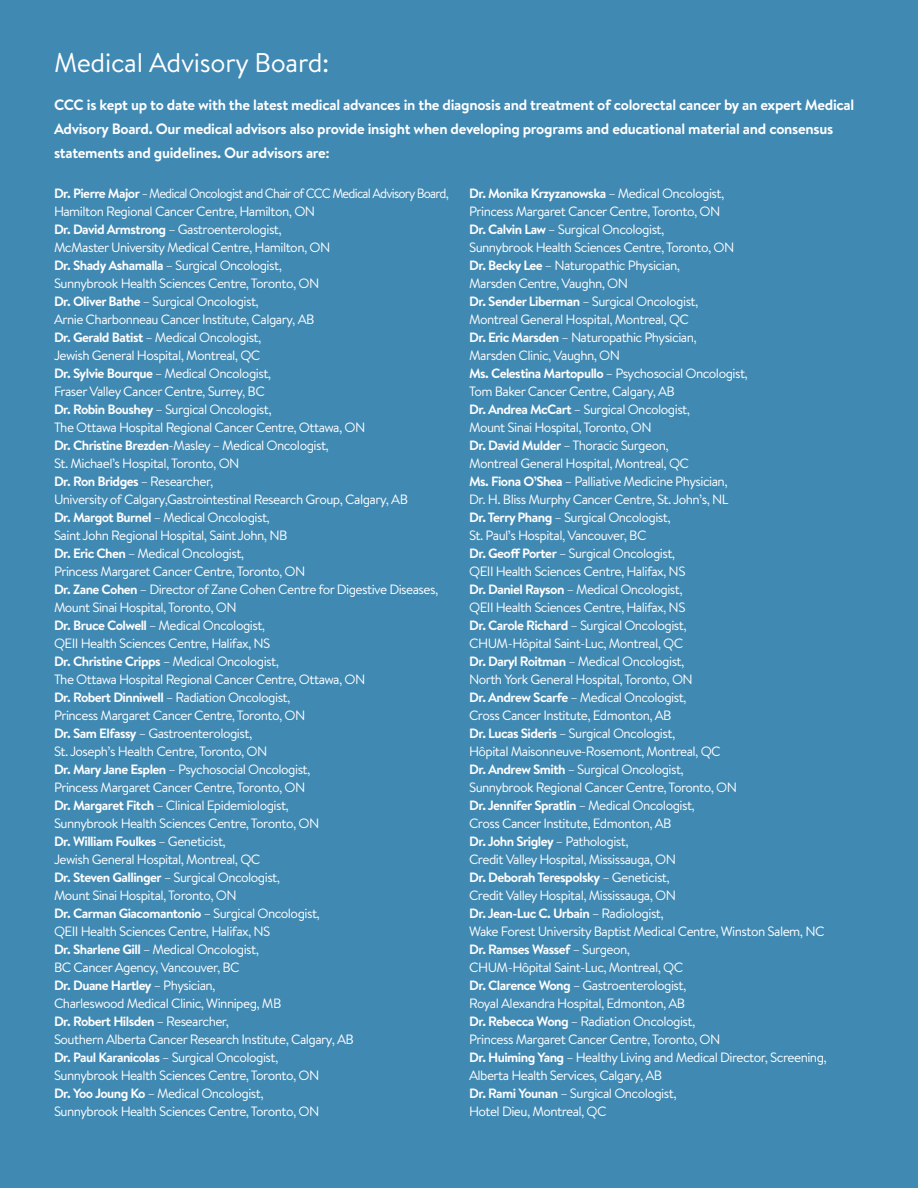
<style>
.page{position:relative;width:918px;height:1188px;background:#4089b3}
.page>*{position:absolute;margin:0;border:0;box-sizing:border-box;transform-origin:0 0}
.t1{font:27px "Brandon Text";letter-spacing:-.01em;color:#fff}
.t2{font:700 15px/24px "Brandon Text";letter-spacing:-.02em;color:#fff}
.t3{font:13.5px/18px "Brandon Text";letter-spacing:-.04em;color:#fff;scale:.84 1}
.t4{font:13.5px/18px "Brandon Text";letter-spacing:-.04em;color:#fff}
.s1{font-weight:700}
</style>
<div class="page">
<hr style="left:917px;top:0;width:1px;height:1188px;background:#3b8ab1">
<h1 class="t1" style="left:54px;top:51px;width:277px">Medical Advisory Board:</h1>
<p class="t2" style="left:54px;top:94px;width:802px">CCC is kept up to date with the latest medical advances in the diagnosis and treatment of colorectal cancer by an expert Medical<br>Advisory Board. Our medical advisors also provide insight when developing programs and educational material and consensus statements and guidelines. Our advisors are:</p>
<p class="t3" style="left:54px;top:186px;width:472px"><span class="s1">Dr. Pierre Major</span> – Medical Oncologist and Chair of CCC Medical Advisory Board, Hamilton Regional Cancer Centre, Hamilton, ON<br><span class="s1">Dr. David Armstrong</span> – Gastroenterologist,<br>McMaster University Medical Centre, Hamilton, ON<br><span class="s1">Dr. Shady Ashamalla</span> – Surgical Oncologist,<br>Sunnybrook Health Sciences Centre, Toronto, ON<br><span class="s1">Dr. Oliver Bathe</span> – Surgical Oncologist,<br>Arnie Charbonneau Cancer Institute, Calgary, AB<br><span class="s1">Dr. Gerald Batist</span> – Medical Oncologist,<br>Jewish General Hospital, Montreal, QC<br><span class="s1">Dr. Sylvie Bourque</span> – Medical Oncologist,<br>Fraser Valley Cancer Centre, Surrey, BC<br><span class="s1">Dr. Robin Boushey</span> – Surgical Oncologist,<br>The Ottawa Hospital Regional Cancer Centre, Ottawa, ON<br><span class="s1">Dr. Christine Brezden</span>-Masley – Medical Oncologist,<br>St. Michael’s Hospital, Toronto, ON<br><span class="s1">Dr. Ron Bridges</span> – Researcher,<br>University of Calgary,Gastrointestinal Research Group, Calgary, AB<br><span class="s1">Dr. Margot Burnel</span> – Medical Oncologist,<br>Saint John Regional Hospital, Saint John, NB<br><span class="s1">Dr. Eric Chen</span> – Medical Oncologist,<br>Princess Margaret Cancer Centre, Toronto, ON<br><span class="s1">Dr. Zane Cohen</span> – Director of Zane Cohen Centre for Digestive Diseases, Mount Sinai Hospital, Toronto, ON<br><span class="s1">Dr. Bruce Colwell</span> – Medical Oncologist,<br>QEII Health Sciences Centre, Halifax, NS<br><span class="s1">Dr. Christine Cripps</span> – Medical Oncologist,<br>The Ottawa Hospital Regional Cancer Centre, Ottawa, ON<br><span class="s1">Dr. Robert Dinniwell</span> – Radiation Oncologist,<br>Princess Margaret Cancer Centre, Toronto, ON<br><span class="s1">Dr. Sam Elfassy</span> – Gastroenterologist,<br>St. Joseph’s Health Centre, Toronto, ON<br><span class="s1">Dr. Mary Jane Esplen</span> – Psychosocial Oncologist,<br>Princess Margaret Cancer Centre, Toronto, ON<br><span class="s1">Dr. Margaret Fitch</span> – Clinical Epidemiologist,<br>Sunnybrook Health Sciences Centre, Toronto, ON<br><span class="s1">Dr. William Foulkes</span> – Geneticist,<br>Jewish General Hospital, Montreal, QC<br><span class="s1">Dr. Steven Gallinger</span> – Surgical Oncologist,<br>Mount Sinai Hospital, Toronto, ON<br><span class="s1">Dr. Carman Giacomantonio</span> – Surgical Oncologist,<br>QEII Health Sciences Centre, Halifax, NS<br><span class="s1">Dr. Sharlene Gill</span> – Medical Oncologist,<br>BC Cancer Agency, Vancouver, BC<br><span class="s1">Dr. Duane Hartley</span> – Physician,<br>Charleswood Medical Clinic, Winnipeg, MB<br><span class="s1">Dr. Robert Hilsden</span> – Researcher,<br>Southern Alberta Cancer Research Institute, Calgary, AB<br><span class="s1">Dr. Paul Karanicolas</span> – Surgical Oncologist,<br>Sunnybrook Health Sciences Centre, Toronto, ON<br><span class="s1">Dr. Yoo Joung Ko</span> – Medical Oncologist,<br>Sunnybrook Health Sciences Centre, Toronto, ON</p>
<p class="t4" style="left:469px;top:185px;width:359px"><span class="s1">Dr. Monika Krzyzanowska</span> – Medical Oncologist,<br>Princess Margaret Cancer Centre, Toronto, ON<br><span class="s1">Dr. Calvin Law</span> – Surgical Oncologist,<br>Sunnybrook Health Sciences Centre, Toronto, ON<br><span class="s1">Dr. Becky Lee</span> – Naturopathic Physician,<br>Marsden Centre, Vaughn, ON<br><span class="s1">Dr. Sender Liberman</span> – Surgical Oncologist,<br>Montreal General Hospital, Montreal, QC<br><span class="s1">Dr. Eric Marsden</span> – Naturopathic Physician,<br>Marsden Clinic, Vaughn, ON<br><span class="s1">Ms. Celestina Martopullo</span> – Psychosocial Oncologist,<br>Tom Baker Cancer Centre, Calgary, AB<br><span class="s1">Dr. Andrea McCart</span> – Surgical Oncologist,<br>Mount Sinai Hospital, Toronto, ON<br><span class="s1">Dr. David Mulder</span> – Thoracic Surgeon,<br>Montreal General Hospital, Montreal, QC<br><span class="s1">Ms. Fiona O’Shea</span> – Palliative Medicine Physician,<br>Dr. H. Bliss Murphy Cancer Centre, St. John’s, NL<br><span class="s1">Dr. Terry Phang</span> – Surgical Oncologist,<br>St. Paul’s Hospital, Vancouver, BC<br><span class="s1">Dr. Geoff Porter</span> – Surgical Oncologist,<br>QEII Health Sciences Centre, Halifax, NS<br><span class="s1">Dr. Daniel Rayson</span> – Medical Oncologist,<br>QEII Health Sciences Centre, Halifax, NS<br><span class="s1">Dr. Carole Richard</span> – Surgical Oncologist,<br>CHUM-Hôpital Saint-Luc, Montreal, QC<br><span class="s1">Dr. Daryl Roitman</span> – Medical Oncologist,<br>North York General Hospital, Toronto, ON<br><span class="s1">Dr. Andrew Scarfe</span> – Medical Oncologist,<br>Cross Cancer Institute, Edmonton, AB<br><span class="s1">Dr. Lucas Sideris</span> – Surgical Oncologist,<br>Hôpital Maisonneuve-Rosemont, Montreal, QC<br><span class="s1">Dr. Andrew Smith</span> – Surgical Oncologist,<br>Sunnybrook Regional Cancer Centre, Toronto, ON<br><span class="s1">Dr. Jennifer Spratlin</span> – Medical Oncologist,<br>Cross Cancer Institute, Edmonton, AB<br><span class="s1">Dr. John Srigley</span> – Pathologist,<br>Credit Valley Hospital, Mississauga, ON<br><span class="s1">Dr. Deborah Terespolsky</span> – Geneticist,<br>Credit Valley Hospital, Mississauga, ON<br><span class="s1">Dr. Jean-Luc C. Urbain</span> – Radiologist,<br>Wake Forest University Baptist Medical Centre, Winston Salem, NC <span class="s1">Dr. Ramses Wassef</span> – Surgeon,<br>CHUM-Hôpital Saint-Luc, Montreal, QC<br><span class="s1">Dr. Clarence Wong</span> – Gastroenterologist,<br>Royal Alexandra Hospital, Edmonton, AB<br><span class="s1">Dr. Rebecca Wong</span> – Radiation Oncologist,<br>Princess Margaret Cancer Centre, Toronto, ON<br><span class="s1">Dr. Huiming Yang</span> – Healthy Living and Medical Director, Screening, Alberta Health Services, Calgary, AB<br><span class="s1">Dr. Rami Younan</span> – Surgical Oncologist,<br>Hotel Dieu, Montreal, QC</p>
</div>
